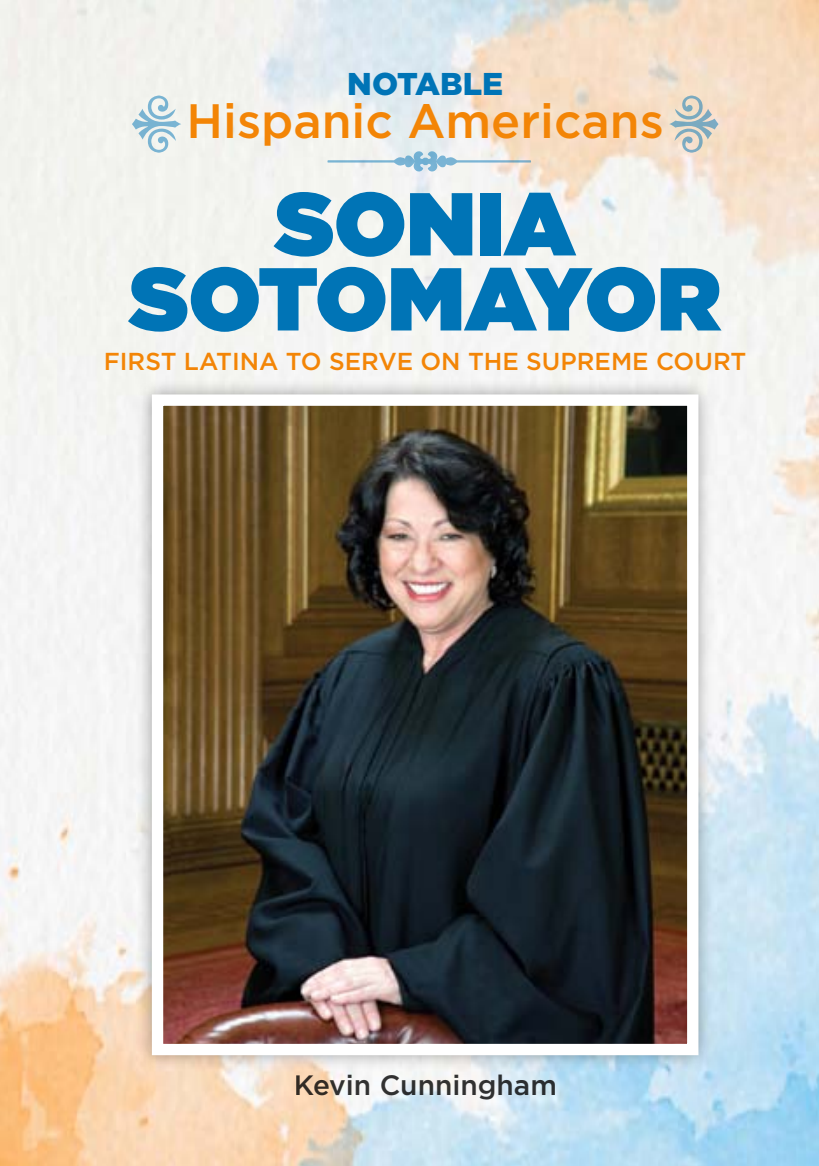
<style>
.page{position:relative;width:819px;height:1166px;background:#fff}
.page>*{position:absolute;margin:0;border:0;box-sizing:border-box;transform-origin:0 0}
.t1{font:900 88.9px/75.1px "Gotham";color:#0074b6;text-align:center}
.t2{font:500 48.12px "Gotham";color:#f38506}
.t3{font:900 31.5px "Gotham";color:#0074b6}
.t4{font:500 28px "Gotham";color:#000}
.t5{font:500 24.5px "Gotham";color:#f38506}
</style>
<div class="page">
<img style="left:0;top:0;width:819px;height:1166px">
<svg style="left:669px;top:95px;width:50px;height:58px;background:#cfcfc6"></svg>
<svg style="left:132px;top:95px;width:49px;height:58px"></svg>
<svg style="left:327px;top:151px;width:204px;height:21px"></svg>
<div style="left:136px;top:379px;width:579px;height:692px;background:#000;opacity:.35"></div>
<img style="left:164px;top:406px;width:522px;height:637px">
<div style="left:152px;top:394px;width:546px;height:661px;border:11px solid #fff"></div>
<p class="t3" style="left:347px;top:62px;width:157px">NOTABLE</p>
<h2 class="t2" style="left:187px;top:90px;width:479px">Hispanic Americans</h2>
<h1 class="t1" style="left:130px;top:185px;width:593px">SONIA<br>SOTOMAYOR</h1>
<p class="t5" style="left:104px;top:345px;width:644px">FIRST LATINA TO SERVE ON THE SUPREME COURT</p>
<p class="t4" style="left:294px;top:1066px;width:265px">Kevin Cunningham</p>
</div>
